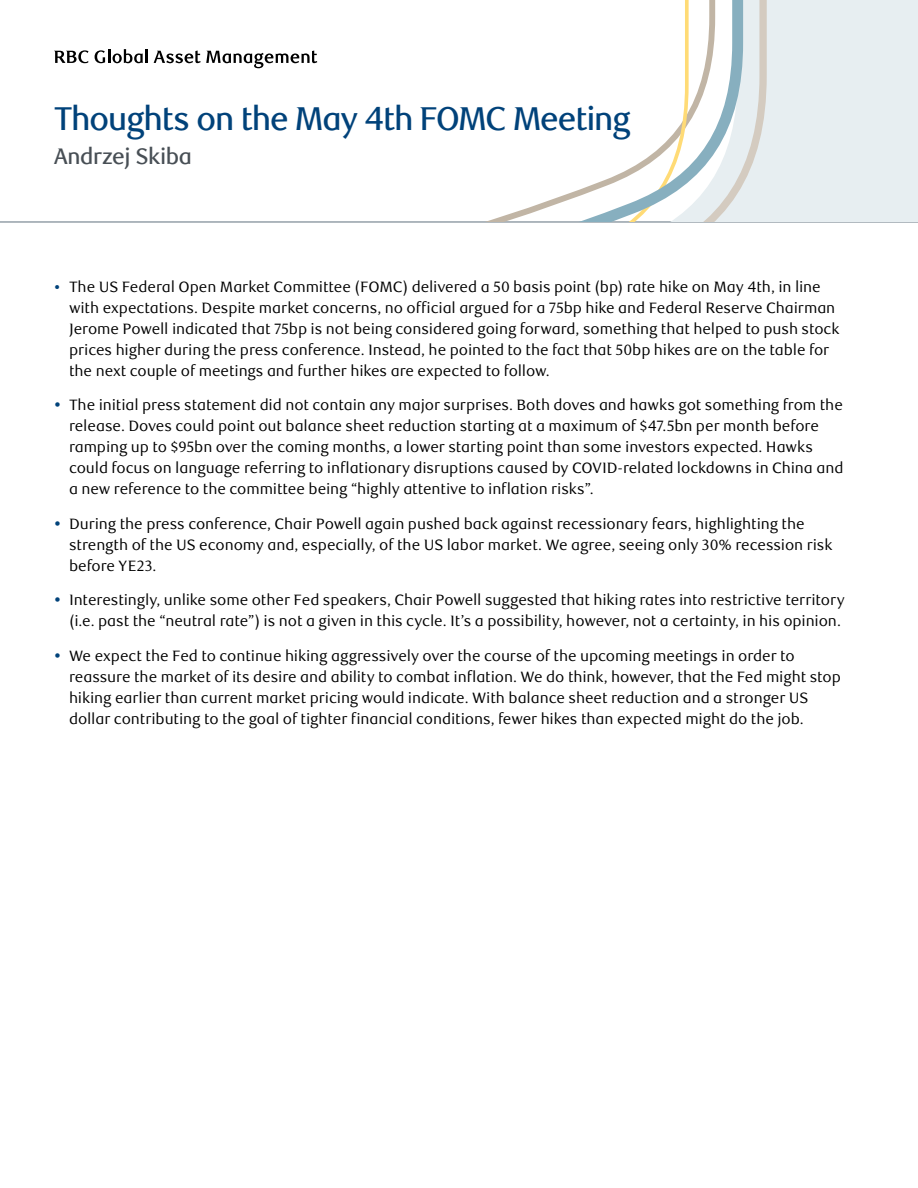
<style>
.page{position:relative;width:918px;height:1188px;background:#fff}
.page>*{position:absolute;margin:0;border:0;box-sizing:border-box;transform-origin:0 0}
.t1{font:500 33px "RBC Display";letter-spacing:-.03em;color:#00427a}
.t2{font:500 22.5px "RBC Display";letter-spacing:-.015em;color:#484f55}
.t3{font:15px/21px "RBC Text";letter-spacing:-.005em;color:#000}
</style>
<div class="page">
<hr style="left:0;top:221px;width:918px;height:2px;background:#95a0a9">
<div style="left:0;top:0;width:918px;height:221px;background:#e7eef1"></div>
<svg style="left:743px;top:0;width:24px;height:184px"></svg>
<svg style="left:0;top:0;width:743px;height:221px;background:#f9f9f9"></svg>
<h1 class="t1" style="left:54px;top:99px;width:578px">Thoughts on the May 4th FOMC Meeting</h1>
<h2 class="t2" style="left:54px;top:143px;width:140px">Andrzej Skiba</h2>
<p class="t3" style="left:69px;top:276px;width:772px">The US Federal Open Market Committee (FOMC) delivered a 50 basis point (bp) rate hike on May 4th, in line with expectations. Despite market concerns, no official argued for a 75bp hike and Federal Reserve Chairman Jerome Powell indicated that 75bp is not being considered going forward, something that helped to push stock prices higher during the press conference. Instead, he pointed to the fact that 50bp hikes are on the table for the next couple of meetings and further hikes are expected to follow.</p>
<p class="t3" style="left:69px;top:395px;width:776px">The initial press statement did not contain any major surprises. Both doves and hawks got something from the release. Doves could point out balance sheet reduction starting at a maximum of $47.5bn per month before ramping up to $95bn over the coming months, a lower starting point than some investors expected. Hawks could focus on language referring to inflationary disruptions caused by COVID-related lockdowns in China and a new reference to the committee being “highly attentive to inflation risks”.</p>
<p class="t3" style="left:69px;top:513px;width:765px">During the press conference, Chair Powell again pushed back against recessionary fears, highlighting the strength of the US economy and, especially, of the US labor market. We agree, seeing only 30% recession risk before YE23.</p>
<p class="t3" style="left:69px;top:590px;width:777px">Interestingly, unlike some other Fed speakers, Chair Powell suggested that hiking rates into restrictive territory (i.e. past the “neutral rate”) is not a given in this cycle. It’s a possibility, however, not a certainty, in his opinion.</p>
<p class="t3" style="left:69px;top:645px;width:773px">We expect the Fed to continue hiking aggressively over the course of the upcoming meetings in order to reassure the market of its desire and ability to combat inflation. We do think, however, that the Fed might stop hiking earlier than current market pricing would indicate. With balance sheet reduction and a stronger US dollar contributing to the goal of tighter financial conditions, fewer hikes than expected might do the job.</p>
</div>
